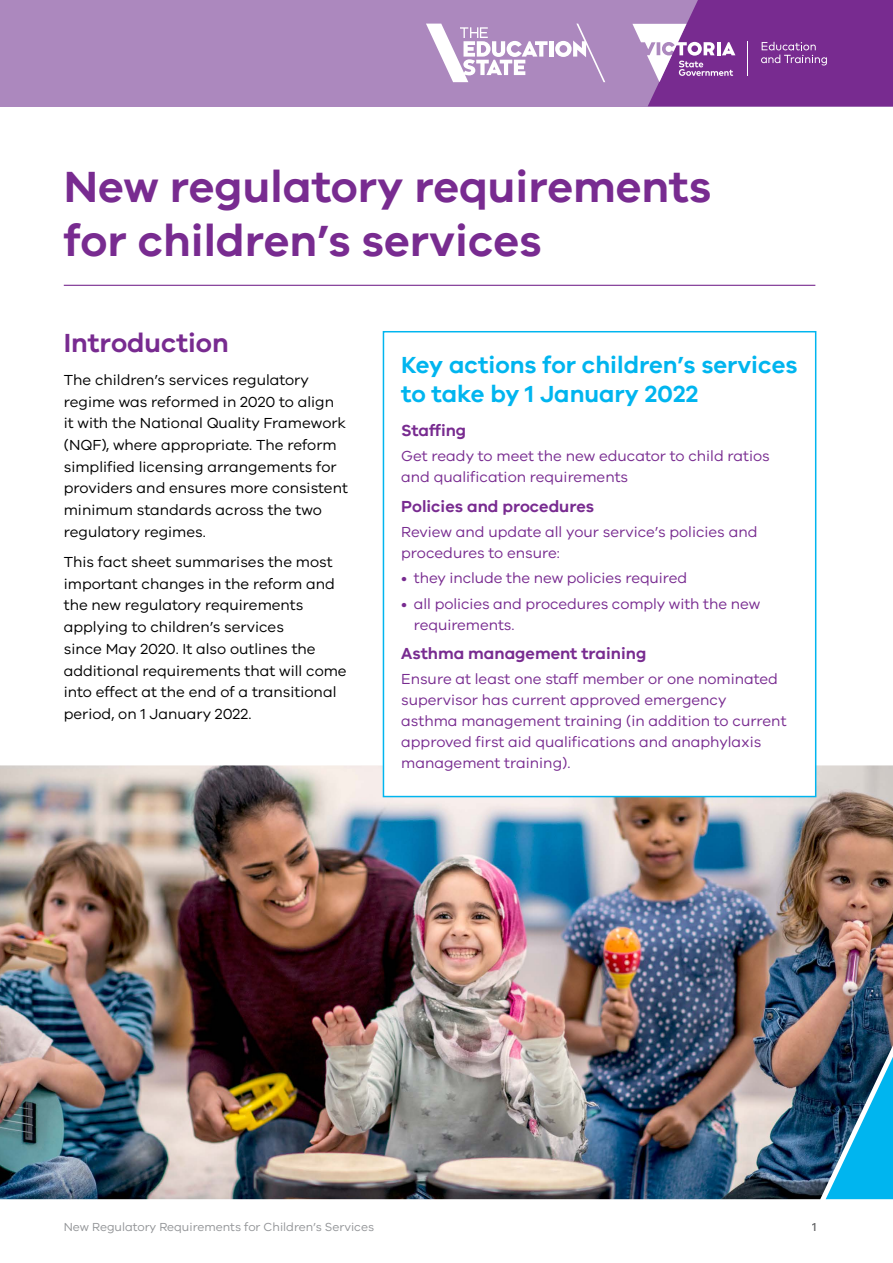
<style>
.page{position:relative;width:893px;height:1263px;background:#fff}
.page>*{position:absolute;margin:0;border:0;box-sizing:border-box;transform-origin:0 0}
.Cover_H1_-_Purple{font:600 45px/54px "VIC";color:#782b90}
.H2_purple_single_col{font:600 27px "VIC";color:#782b90}
.H3_Cyan{font:600 24px/28.8px "VIC";color:#00b5ef}
.Box_heading_subhead{font:600 16.5px "VIC";color:#782b90}
.Body{font:15px/21.8px "VIC";color:#000}
.Body_Purple{font:15px/21px "VIC";color:#782b90}
.t1{font:12px "VIC";color:#939598}
.t2{font:500 12px "VIC";color:#636466}
</style>
<div class="page">
<div style="left:0;top:0;width:893px;height:106px;background:#ac88be"></div>
<svg style="left:632px;top:0;width:261px;height:106px;background:#88469e"></svg>
<hr style="left:549px;top:41px;width:4px;height:16px;background:#fff">
<svg style="left:555px;top:24px;width:50px;height:58px"></svg>
<svg style="left:426px;top:24px;width:122px;height:58px"></svg>
<img style="left:0;top:765px;width:893px;height:434px">
<hr style="left:64px;top:285px;width:751px;height:1px;background:#782b90">
<div style="left:383px;top:332px;width:433px;height:464px;background:#fff"></div>
<div style="left:383px;top:331px;width:433px;height:466px;border:2px solid #00b5ef"></div>
<p class="Cover_H1_-_Purple" style="left:64px;top:159px;width:649px">New regulatory requirements for children’s services</p>
<p class="H2_purple_single_col" style="left:64px;top:326px;width:166px">Introduction</p>
<p class="Body" style="left:64px;top:369px;width:286px">The children’s services regulatory regime was reformed in 2020 to align<br>it with the National Quality Framework (NQF), where appropriate. The reform simplified licensing arrangements for providers and ensures more consistent minimum standards across the two regulatory regimes.</p>
<p class="Body" style="left:64px;top:551px;width:284px">This fact sheet summarises the most important changes in the reform and the new regulatory requirements applying to children’s services<br>since May 2020. It also outlines the additional requirements that will come into effect at the end of a transitional period, on 1 January 2022.</p>
<p class="H3_Cyan" style="left:401px;top:350px;width:398px">Key actions for children’s services to take by 1 January 2022</p>
<p class="Box_heading_subhead" style="left:401px;top:420px;width:67px">Staffing</p>
<p class="Body_Purple" style="left:401px;top:445px;width:370px">Get ready to meet the new educator to child ratios and qualification requirements</p>
<p class="Box_heading_subhead" style="left:401px;top:496px;width:194px">Policies and procedures</p>
<p class="Body_Purple" style="left:401px;top:521px;width:358px">Review and update all your service’s policies and procedures to ensure:</p>
<p class="Body_Purple" style="left:401px;top:567px;width:287px">• they include the new policies required</p>
<p class="Body_Purple" style="left:414px;top:593px;width:348px;text-indent:-13px">• all policies and procedures comply with the new requirements.</p>
<p class="Box_heading_subhead" style="left:401px;top:643px;width:247px">Asthma management training</p>
<p class="Body_Purple" style="left:401px;top:668px;width:387px">Ensure at least one staff member or one nominated supervisor has current approved emergency asthma management training (in addition to current approved first aid qualifications and anaphylaxis management training).</p>
<p class="t1" style="left:64px;top:1220px;width:312px">New Regulatory Requirements for Children’s Services</p>
<p class="t2" style="left:812px;top:1220px;width:6px">1</p>
</div>
